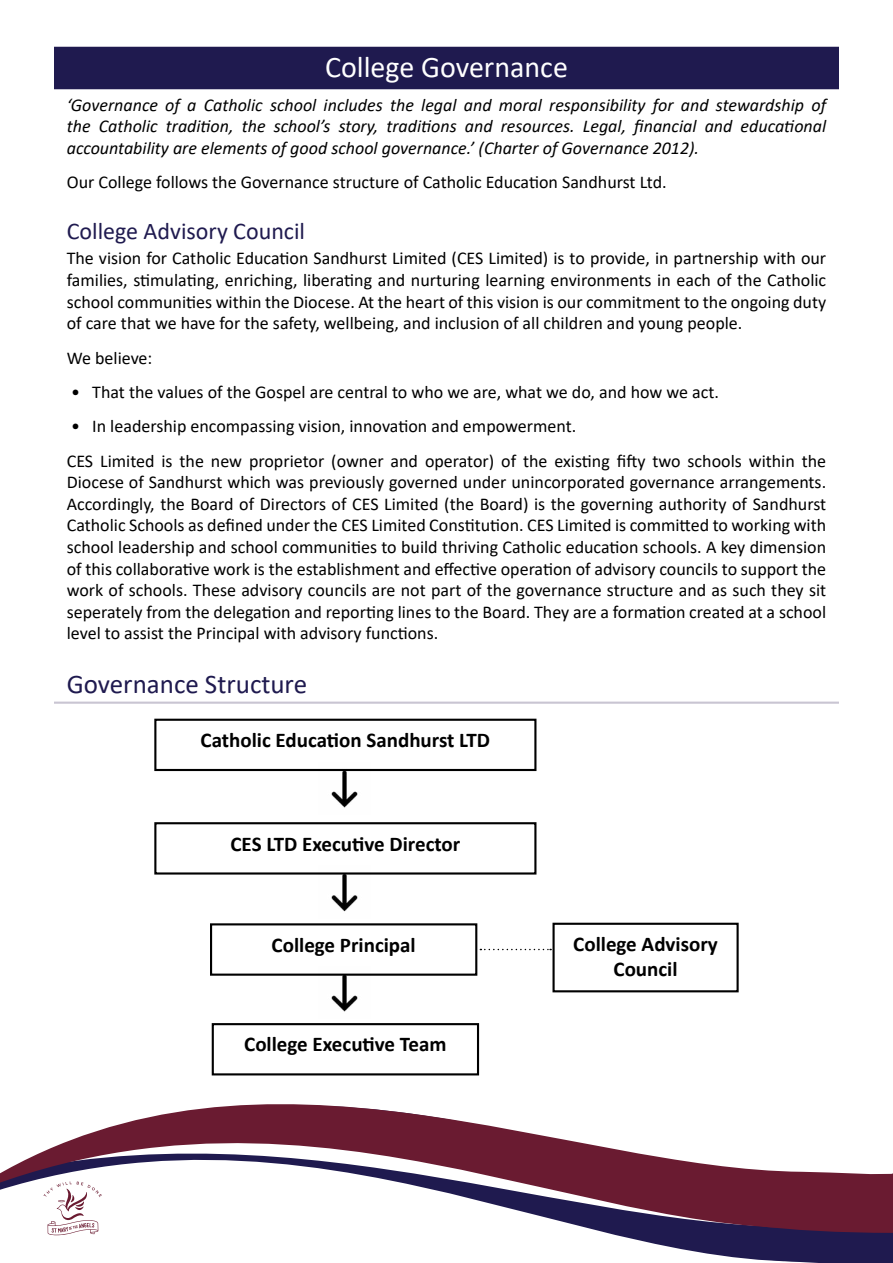
<style>
.page{position:relative;width:893px;height:1263px;background:#fff}
.page>*{position:absolute;margin:0;border:0;box-sizing:border-box;transform-origin:0 0}
.t1{font:30px "Calibri";color:#fff}
.t2{font:27px "Calibri";color:#1f1a4f}
.t3{font:24px "Calibri";color:#1f1a4f}
.t4{font:700 21px/25.2px "Calibri";color:#000;text-align:center}
.t5{font:18px/21.6px "Calibri";color:#000;text-align:justify}
.t6{font:italic 18px/21.6px "Calibri";color:#000;text-align:justify}
</style>
<div class="page">
<svg style="left:0;top:1104px;width:678px;height:145px"></svg>
<svg style="left:678px;top:1160px;width:215px;height:103px;background:#663855"></svg>
<svg style="left:44px;top:1181px;width:58px;height:54px"></svg>
<div style="left:54px;top:47px;width:785px;height:42px;background:#1f1a4f"></div>
<hr style="left:54px;top:702px;width:785px;height:2px;background:#c9c5d2">
<div style="left:154px;top:822px;width:382px;height:52px;border:2px solid #000"></div>
<div style="left:154px;top:719px;width:382px;height:52px;border:2px solid #000"></div>
<div style="left:212px;top:1023px;width:267px;height:52px;border:2px solid #000"></div>
<div style="left:210px;top:923px;width:267px;height:53px;border:2px solid #000"></div>
<div style="left:552px;top:923px;width:187px;height:69px;border:2px solid #000"></div>
<img style="left:319px;top:768px;width:51px;height:40px">
<img style="left:319px;top:871px;width:51px;height:41px">
<img style="left:319px;top:973px;width:51px;height:39px">
<svg style="left:480px;top:949px;width:71px;height:1px"></svg>
<h1 class="t1" style="left:325px;top:46px;width:244px">College Governance</h1>
<p class="t6" style="left:67px;top:93px;width:761px">‘Governance of a Catholic school includes the legal and moral responsibility for and stewardship of the Catholic tradition, the school’s story, traditions and resources. Legal, financial and educational accountability are elements of good school governance.’ (Charter of Governance 2012).</p>
<p class="t5" style="left:67px;top:171px;width:601px">Our College follows the Governance structure of Catholic Education Sandhurst Ltd.</p>
<h3 class="t3" style="left:67px;top:214px;width:240px">College Advisory Council</h3>
<p class="t5" style="left:67px;top:247px;width:761px">The vision for Catholic Education Sandhurst Limited (CES Limited) is to provide, in partnership with our families, stimulating, enriching, liberating and nurturing learning environments in each of the Catholic school communities within the Diocese. At the heart of this vision is our commitment to the ongoing duty of care that we have for the safety, wellbeing, and inclusion of all children and young people.</p>
<p class="t5" style="left:67px;top:340px;width:87px;line-height:34.3px;text-align:left">We believe: •<br>•</p>
<p class="t5" style="left:92px;top:381px;width:628px">That the values of the Gospel are central to who we are, what we do, and how we act.</p>
<p class="t5" style="left:92px;top:415px;width:486px">In leadership encompassing vision, innovation and empowerment.</p>
<p class="t5" style="left:67px;top:449px;width:761px">CES Limited is the new proprietor (owner and operator) of the existing fifty two schools within the</p>
<p class="t5" style="left:67px;top:471px;width:761px">Diocese of Sandhurst which was previously governed under unincorporated governance arrangements.<br>Accordingly, the Board of Directors of CES Limited (the Board) is the governing authority of Sandhurst Catholic Schools as defined under the CES Limited Constitution. CES Limited is committed to working with school leadership and school communities to build thriving Catholic education schools. A key dimension of this collaborative work is the establishment and effective operation of advisory councils to support the work of schools. These advisory councils are not part of the governance structure and as such they sit seperately from the delegation and reporting lines to the Board. They are a formation created at a school level to assist the Principal with advisory functions.</p>
<h2 class="t2" style="left:67px;top:665px;width:242px">Governance Structure</h2>
<p class="t4" style="left:201px;top:727px;width:291px">Catholic Education Sandhurst LTD</p>
<p class="t4" style="left:231px;top:831px;width:231px">CES LTD Executive Director</p>
<p class="t4" style="left:272px;top:932px;width:146px">College Principal</p>
<p class="t4" style="left:244px;top:1031px;width:204px">College Executive Team</p>
<p class="t4" style="left:573px;top:931px;width:146px">College Advisory<br>Council</p>
</div>
